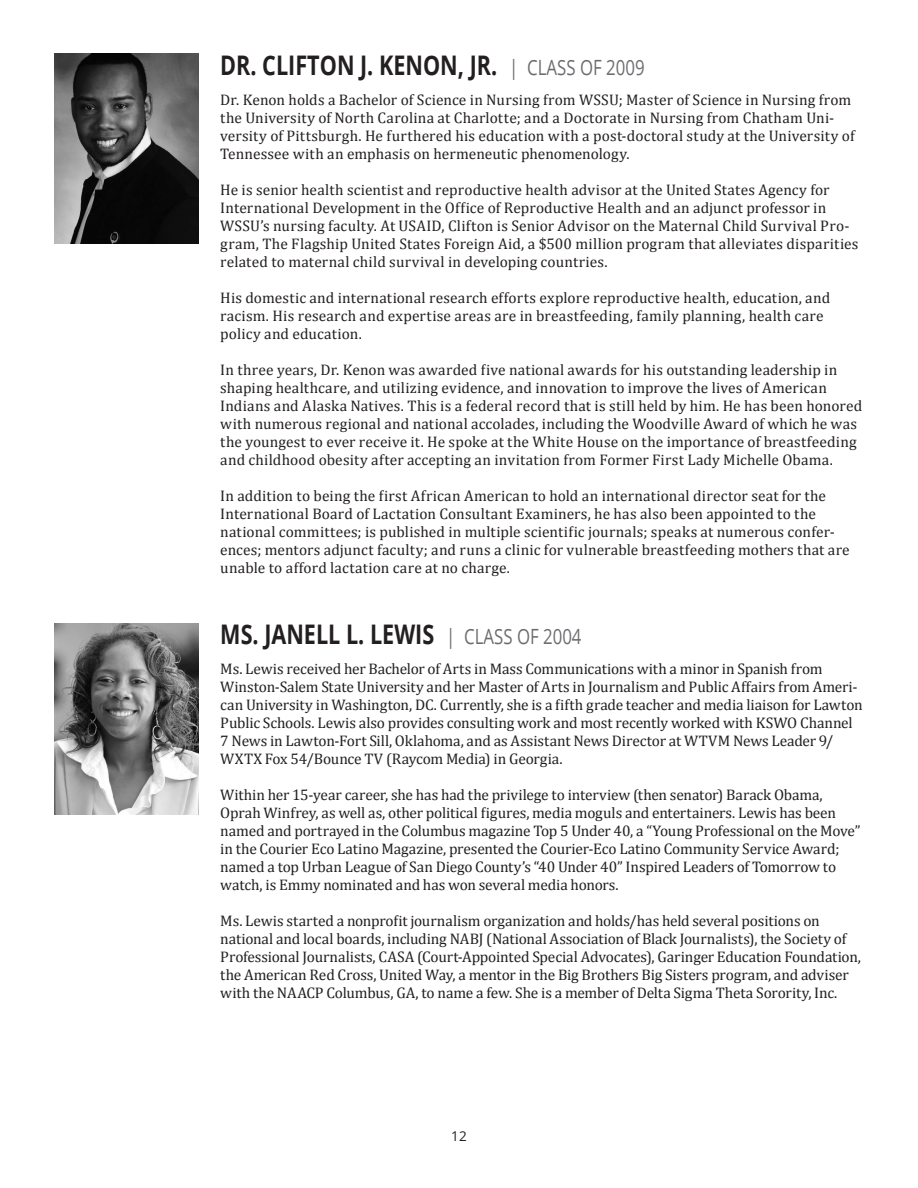
<style>
.page{position:relative;width:918px;height:1188px;background:#fff}
.page>*{position:absolute;margin:0;border:0;box-sizing:border-box;transform-origin:0 0}
.t1{font:700 27px "Open Sans";color:#231f20;scale:.8 1}
.t2{font:15.3px/18px "Cambria";color:#231f20}
.t3{font:13.5px "Open Sans";color:#231f20}
.s1{font-weight:400;font-size:21px;color:#6c6d70}
</style>
<div class="page">
<img style="left:54px;top:54px;width:144px;height:189px">
<img style="left:54px;top:623px;width:144px;height:191px">
<p class="t1" style="left:220px;top:47px;width:532px">DR. CLIFTON J. KENON, JR. <span class="s1">| CLASS OF 2009</span></p>
<p class="t2" style="left:220px;top:91px;width:636px">Dr. Kenon holds a Bachelor of Science in Nursing from WSSU; Master of Science in Nursing from the University of North Carolina at Charlotte; and a Doctorate in Nursing from Chatham Uni&shy;versity of Pittsburgh. He furthered his education with a post-doctoral study at the University of Tennessee with an emphasis on hermeneutic phenomenology.</p>
<p class="t2" style="left:220px;top:181px;width:640px">He is senior health scientist and reproductive health advisor at the United States Agency for International Development in the Office of Reproductive Health and an adjunct professor in WSSU’s nursing faculty. At USAID, Clifton is Senior Advisor on the Maternal Child Survival Pro&shy;gram, The Flagship United States Foreign Aid, a $500 million program that alleviates disparities related to maternal child survival in developing countries.</p>
<p class="t2" style="left:220px;top:289px;width:611px">His domestic and international research efforts explore reproductive health, education, and</p>
<p class="t2" style="left:220px;top:307px;width:605px">racism. His research and expertise areas are in breastfeeding, family planning, health care policy and education.</p>
<p class="t2" style="left:220px;top:361px;width:643px">In three years, Dr. Kenon was awarded five national awards for his outstanding leadership in shaping healthcare, and utilizing evidence, and innovation to improve the lives of American Indians and Alaska Natives. This is a federal record that is still held by him. He has been honored with numerous regional and national accolades, including the Woodville Award of which he was the youngest to ever receive it. He spoke at the White House on the importance of breastfeeding and childhood obesity after accepting an invitation from Former First Lady Michelle Obama.</p>
<p class="t2" style="left:220px;top:487px;width:607px">In addition to being the first African American to hold an international director seat for the</p>
<p class="t2" style="left:220px;top:505px;width:597px">International Board of Lactation Consultant Examiners, he has also been appointed to the</p>
<p class="t2" style="left:220px;top:523px;width:631px">national committees; is published in multiple scientific journals; speaks at numerous confer&shy;ences; mentors adjunct faculty; and runs a clinic for vulnerable breastfeeding mothers that are unable to afford lactation care at no charge.</p>
<p class="t1" style="left:220px;top:616px;width:453px">MS. JANELL L. LEWIS <span class="s1">| CLASS OF 2004</span></p>
<p class="t2" style="left:220px;top:660px;width:644px">Ms. Lewis received her Bachelor of Arts in Mass Communications with a minor in Spanish from Winston-Salem State University and her Master of Arts in Journalism and Public Affairs from Ameri&shy;can University in Washington, DC. Currently, she is a fifth grade teacher and media liaison for Lawton Public Schools. Lewis also provides consulting work and most recently worked with KSWO Channel 7 News in Lawton-Fort Sill, Oklahoma, and as Assistant News Director at WTVM News Leader 9/ WXTX Fox 54/Bounce TV (Raycom Media) in Georgia.</p>
<p class="t2" style="left:220px;top:786px;width:642px">Within her 15-year career, she has had the privilege to interview (then senator) Barack Obama, Oprah Winfrey, as well as, other political figures, media moguls and entertainers. Lewis has been named and portrayed in the Columbus magazine Top 5 Under 40, a “Young Professional on the Move” in the Courier Eco Latino Magazine, presented the Courier-Eco Latino Community Service Award; named a top Urban League of San Diego County’s “40 Under 40” Inspired Leaders of Tomorrow to watch, is Emmy nominated and has won several media honors.</p>
<p class="t2" style="left:220px;top:912px;width:642px">Ms. Lewis started a nonprofit journalism organization and holds/has held several positions on national and local boards, including NABJ (National Association of Black Journalists), the Society of Professional Journalists, CASA (Court-Appointed Special Advocates), Garinger Education Foundation, the American Red Cross, United Way, a mentor in the Big Brothers Big Sisters program, and adviser with the NAACP Columbus, GA, to name a few. She is a member of Delta Sigma Theta Sorority, Inc.</p>
<p class="t3" style="left:451px;top:1127px;width:17px">12</p>
</div>
